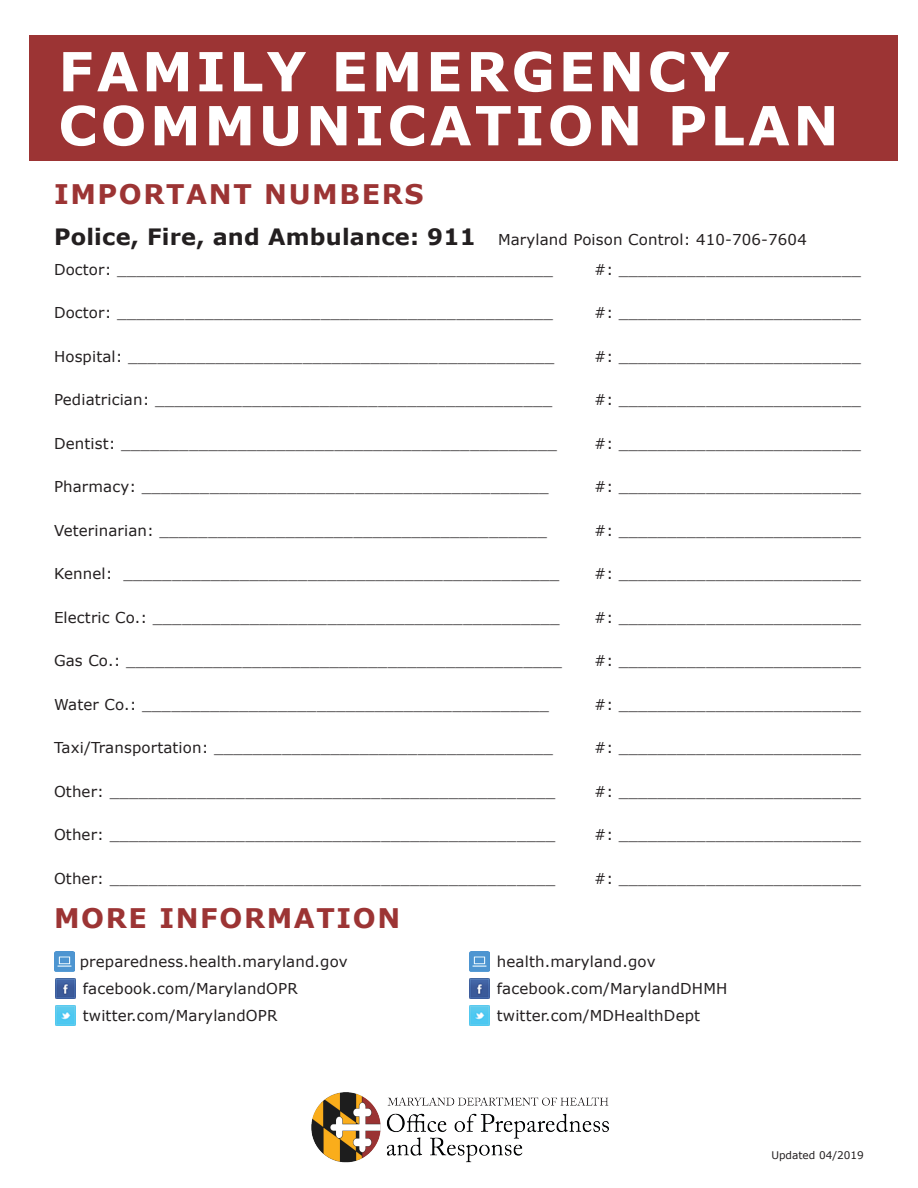
<style>
.page{position:relative;width:918px;height:1188px;background:#fff}
.page>*{position:absolute;margin:0;border:0;box-sizing:border-box;transform-origin:0 0}
.t1{font:700 54px/54px "Verdana";letter-spacing:.06em;color:#fff}
.t2{font:700 27px "Verdana";letter-spacing:.06em;color:#9c3434}
.t3{font:15px/30px "Verdana";letter-spacing:.01em;color:#231f20}
.t4{font:10.5px "Verdana";color:#231f20}
.s1{font-weight:700;font-size:22.5px}
</style>
<div class="page">
<img style="left:54px;top:951px;width:20px;height:20px">
<img style="left:56px;top:978px;width:20px;height:20px">
<img style="left:56px;top:1005px;width:20px;height:20px">
<img style="left:470px;top:951px;width:20px;height:20px">
<img style="left:470px;top:978px;width:20px;height:20px">
<img style="left:470px;top:1005px;width:20px;height:20px">
<img style="left:311px;top:1092px;width:297px;height:71px">
<div style="left:29px;top:35px;width:869px;height:125px;background:#9c3434"></div>
<p class="t1" style="left:58px;top:44px;width:782px">FAMILY EMERGENCY<br>COMMUNICATION PLAN</p>
<p class="t2" style="left:54px;top:175px;width:371px">IMPORTANT NUMBERS</p>
<p class="t3" style="left:54px;top:224px;width:754px"><span class="s1">Police, Fire, and Ambulance: 911</span> Maryland Poison Control: 410-706-7604<br>Doctor: _____________________________________________</p>
<p class="t3" style="left:594px;top:254px;width:268px">#: _________________________</p>
<p class="t3" style="left:54px;top:298px;width:501px">Doctor: _____________________________________________</p>
<p class="t3" style="left:594px;top:298px;width:268px">#: _________________________</p>
<p class="t3" style="left:54px;top:341px;width:502px">Hospital: ____________________________________________</p>
<p class="t3" style="left:594px;top:341px;width:268px">#: _________________________</p>
<p class="t3" style="left:54px;top:385px;width:500px">Pediatrician: _________________________________________</p>
<p class="t3" style="left:594px;top:385px;width:268px">#: _________________________</p>
<p class="t3" style="left:54px;top:428px;width:505px">Dentist: _____________________________________________</p>
<p class="t3" style="left:594px;top:428px;width:268px">#: _________________________</p>
<p class="t3" style="left:54px;top:472px;width:496px">Pharmacy: __________________________________________</p>
<p class="t3" style="left:594px;top:472px;width:268px">#: _________________________</p>
<p class="t3" style="left:54px;top:515px;width:495px">Veterinarian: ________________________________________</p>
<p class="t3" style="left:594px;top:515px;width:268px">#: _________________________</p>
<p class="t3" style="left:54px;top:559px;width:507px">Kennel: _____________________________________________</p>
<p class="t3" style="left:594px;top:559px;width:268px">#: _________________________</p>
<p class="t3" style="left:54px;top:602px;width:507px">Electric Co.: __________________________________________</p>
<p class="t3" style="left:594px;top:602px;width:268px">#: _________________________</p>
<p class="t3" style="left:54px;top:646px;width:509px">Gas Co.: _____________________________________________</p>
<p class="t3" style="left:594px;top:646px;width:268px">#: _________________________</p>
<p class="t3" style="left:54px;top:689px;width:497px">Water Co.: __________________________________________</p>
<p class="t3" style="left:594px;top:689px;width:268px">#: _________________________</p>
<p class="t3" style="left:54px;top:733px;width:501px">Taxi/Transportation: ___________________________________</p>
<p class="t3" style="left:594px;top:733px;width:268px">#: _________________________</p>
<p class="t3" style="left:54px;top:776px;width:503px">Other: ______________________________________________</p>
<p class="t3" style="left:594px;top:776px;width:268px">#: _________________________</p>
<p class="t3" style="left:54px;top:820px;width:503px">Other: ______________________________________________</p>
<p class="t3" style="left:594px;top:820px;width:268px">#: _________________________</p>
<p class="t3" style="left:54px;top:863px;width:503px">Other: ______________________________________________</p>
<p class="t3" style="left:594px;top:863px;width:268px">#: _________________________</p>
<p class="t2" style="left:54px;top:899px;width:348px">MORE INFORMATION</p>
<p class="t3" style="left:80px;top:946px;width:269px">preparedness.health.maryland.gov</p>
<p class="t3" style="left:83px;top:973px;width:216px">facebook.com/MarylandOPR</p>
<p class="t3" style="left:83px;top:1000px;width:196px">twitter.com/MarylandOPR</p>
<p class="t3" style="left:497px;top:946px;width:160px">health.maryland.gov</p>
<p class="t3" style="left:497px;top:973px;width:232px">facebook.com/MarylandDHMH</p>
<p class="t3" style="left:497px;top:1000px;width:205px">twitter.com/MDHealthDept</p>
<p class="t4" style="left:771px;top:1148px;width:94px">Updated 04/2019</p>
</div>
